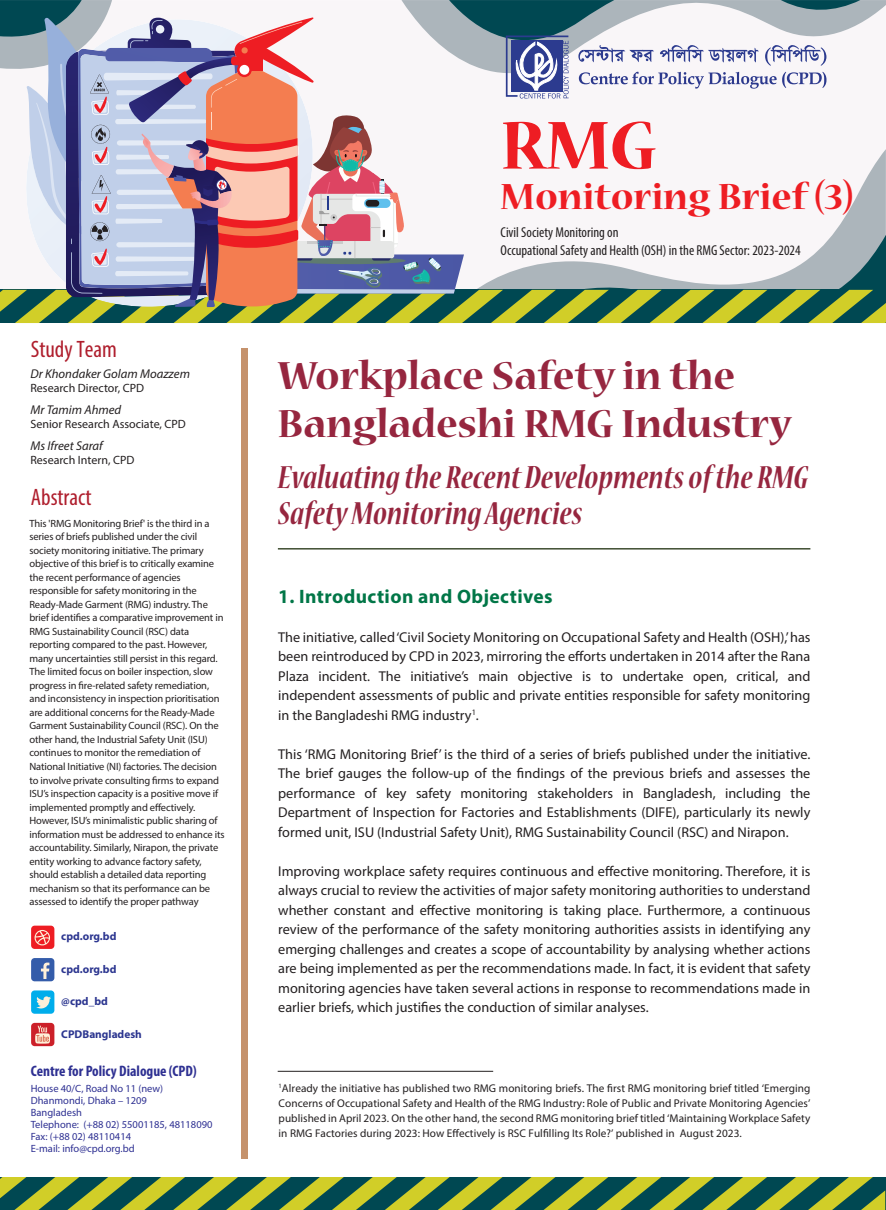
<style>
.page{position:relative;width:886px;height:1210px;background:#fff}
.page>*{position:absolute;margin:0;border:0;box-sizing:border-box;transform-origin:0 0}
.t1{font:700 75.45px "Nueva Std";color:#ee1d23}
.t2{font:700 43.5px/48px "Nueva Std";letter-spacing:-.005em;color:#96263f}
.t3{font:700 40.5px "Nueva Std";color:#ee1d23}
.t4{font:italic 700 condensed 36px/36px "Nueva Std";color:#96263f}
.t5{font:condensed 23.85px "Myriad Pro";color:#af1e2d}
.t6{font:700 19.5px "Myriad Pro";letter-spacing:.02em;color:#017647}
.t7{font:700 condensed 15.15px "Myriad Pro";color:#2e3092}
.t8{font:condensed 14.4px/17.2px "Myriad Pro";color:#231f20}
.t9{font:14.25px/19.5px "Myriad Pro";color:#231f20;text-align:justify}
.t10{font:italic 12.75px "Myriad Pro";color:#231f20}
.t11{font:12px "Myriad Pro";color:#231f20}
.t12{font:11.25px/15px "Myriad Pro";letter-spacing:.005em;color:#231f20;text-align:justify}
.t13{font:700 11.25px "Myriad Pro";color:#2c3690}
.t14{font:10.5px/13.5px "Myriad Pro";letter-spacing:-.01em;color:#231f20}
.t15{font:10.5px/12px "Myriad Pro";color:#2e3092}
</style>
<div class="page">
<div style="left:241px;top:348px;width:7px;height:810px;background:#c5926c"></div>
<svg style="left:0;top:1177px;width:885px;height:33px;background:#5e843f"></svg>
<hr style="left:278px;top:548px;width:532px;height:1px;background:#404e32">
<svg style="left:0;top:0;width:886px;height:323px"></svg>
<hr style="left:278px;top:1071px;width:215px;height:1px;background:#231f20">
<div style="left:31px;top:958px;width:23px;height:23px;background:#345caa;border-radius:4px"></div>
<svg style="left:41px;top:962px;width:8px;height:17px"></svg>
<div style="left:31px;top:925px;width:23px;height:24px;background:#ee1d23;border-radius:4px"></div>
<svg style="left:35px;top:930px;width:15px;height:15px"></svg>
<div style="left:31px;top:990px;width:23px;height:23px;background:#00adeb;border-radius:4px"></div>
<svg style="left:36px;top:996px;width:15px;height:12px"></svg>
<div style="left:31px;top:1023px;width:23px;height:23px;background:#cc2029;border-radius:4px"></div>
<svg style="left:35px;top:1025px;width:15px;height:18px"></svg>
<h3 class="t5" style="left:31px;top:341px;width:88px">Study Team</h3>
<p class="t10" style="left:30px;top:366px;width:161px">Dr Khondaker Golam Moazzem</p>
<p class="t11" style="left:30px;top:383px;width:115px">Research Director, CPD</p>
<p class="t10" style="left:30px;top:402px;width:92px">Mr Tamim Ahmed</p>
<p class="t11" style="left:30px;top:419px;width:157px">Senior Research Associate, CPD</p>
<p class="t10" style="left:30px;top:438px;width:74px">Ms Ifreet Saraf</p>
<p class="t11" style="left:30px;top:455px;width:105px">Research Intern, CPD</p>
<h3 class="t5" style="left:31px;top:488px;width:62px">Abstract</h3>
<p class="t14" style="left:29px;top:517px;width:197px">This 'RMG Monitoring Brief' is the third in a series of briefs published under the civil society monitoring initiative. The primary objective of this brief is to critically examine the recent performance of agencies responsible for safety monitoring in the Ready-Made Garment (RMG) industry. The brief identifies a comparative improvement in RMG Sustainability Council (RSC) data reporting compared to the past. However, many uncertainties still persist in this regard.<br>The limited focus on boiler inspection, slow progress in fire-related safety remediation, and inconsistency in inspection prioritisation are additional concerns for the Ready-Made Garment Sustainability Council (RSC). On the other hand, the Industrial Safety Unit (ISU) continues to monitor the remediation of National Initiative (NI) factories. The decision to involve private consulting firms to expand ISU’s inspection capacity is a positive move if implemented promptly and effectively.<br>However, ISU’s minimalistic public sharing of information must be addressed to enhance its accountability. Similarly, Nirapon, the private entity working to advance factory safety, should establish a detailed data reporting mechanism so that its performance can be assessed to identify the proper pathway</p>
<p class="t13" style="left:61px;top:932px;width:57px">cpd.org.bd</p>
<p class="t13" style="left:61px;top:965px;width:57px">cpd.org.bd</p>
<p class="t13" style="left:61px;top:997px;width:48px">@cpd_bd</p>
<p class="t13" style="left:61px;top:1029px;width:82px">CPDBangladesh</p>
<p class="t7" style="left:31px;top:1061px;width:167px">Centre for Policy Dialogue (CPD)</p>
<p class="t15" style="left:31px;top:1083px;width:183px">House 40/C, Road No 11 (new)<br>Dhanmondi, Dhaka – 1209<br>Bangladesh<br>Telephone: (+88 02) 55001185, 48118090<br>Fax: (+88 02) 48110414<br>E-mail: info@cpd.org.bd</p>
<h1 class="t1" style="left:500px;top:116px;width:158px">RMG</h1>
<h3 class="t3" style="left:500px;top:181px;width:354px">Monitoring Brief (3)</h3>
<p class="t8" style="left:500px;top:225px;width:301px">Civil Society Monitoring on<br>Occupational Safety and Health (OSH) in the RMG Sector: 2023-2024</p>
<h2 class="t2" style="left:278px;top:353px;width:515px">Workplace Safety in the<br>Bangladeshi RMG Industry</h2>
<h3 class="t4" style="left:278px;top:457px;width:532px">Evaluating the Recent Developments of the RMG<br>Safety Monitoring Agencies</h3>
<h3 class="t6" style="left:278px;top:589px;width:276px">1. Introduction and Objectives</h3>
<p class="t9" style="left:278px;top:628px;width:534px">The initiative, called ‘Civil Society Monitoring on Occupational Safety and Health (OSH),’ has been reintroduced by CPD in 2023, mirroring the efforts undertaken in 2014 after the Rana Plaza incident. The initiative’s main objective is to undertake open, critical, and independent assessments of public and private entities responsible for safety monitoring in the Bangladeshi RMG industry<sup>1</sup>.</p>
<p class="t9" style="left:278px;top:745px;width:533px">This ‘RMG Monitoring Brief’ is the third of a series of briefs published under the initiative.<br>The brief gauges the follow-up of the findings of the previous briefs and assesses the performance of key safety monitoring stakeholders in Bangladesh, including the Department of Inspection for Factories and Establishments (DIFE), particularly its newly formed unit, ISU (Industrial Safety Unit), RMG Sustainability Council (RSC) and Nirapon.</p>
<p class="t9" style="left:278px;top:862px;width:534px">Improving workplace safety requires continuous and effective monitoring. Therefore, it is always crucial to review the activities of major safety monitoring authorities to understand whether constant and effective monitoring is taking place. Furthermore, a continuous review of the performance of the safety monitoring authorities assists in identifying any emerging challenges and creates a scope of accountability by analysing whether actions are being implemented as per the recommendations made. In fact, it is evident that safety monitoring agencies have taken several actions in response to recommendations made in earlier briefs, which justifies the conduction of similar analyses.</p>
<p class="t12" style="left:278px;top:1081px;width:533px"><sup>1</sup>Already the initiative has published two RMG monitoring briefs. The first RMG monitoring brief titled ‘Emerging Concerns of Occupational Safety and Health of the RMG Industry: Role of Public and Private Monitoring Agencies’ published in April 2023. On the other hand, the second RMG monitoring brief titled ‘Maintaining Workplace Safety in RMG Factories during 2023: How Effectively is RSC Fulfilling Its Role?’ published in August 2023.</p>
</div>
